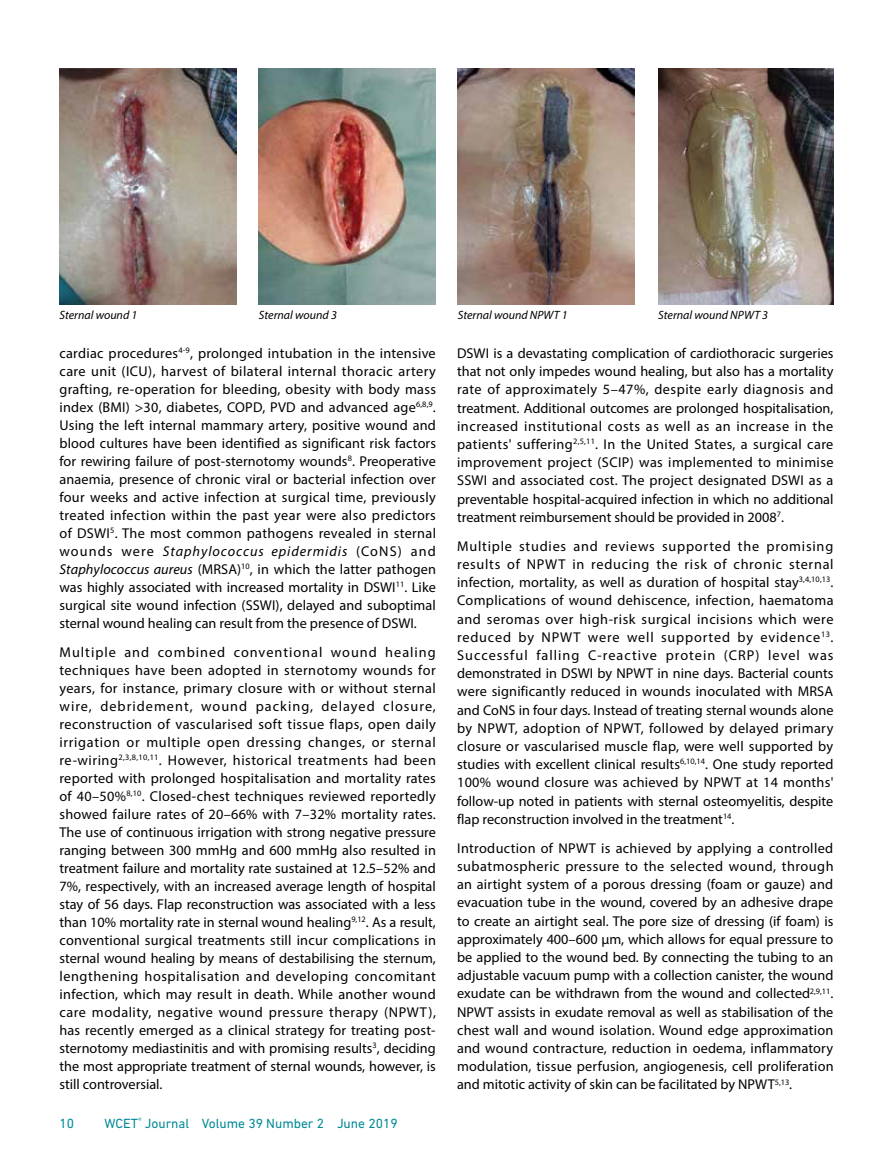
<style>
.page{position:relative;width:893px;height:1149px;background:#fff}
.page>*{position:absolute;margin:0;border:0;box-sizing:border-box;transform-origin:0 0}
.t1{font:14.25px/18px "Myriad Pro";color:#000;text-align:justify}
.t2{font:13.5px "DIN Next LT Pro";color:#008a97}
.t3{font:italic 12px "Myriad Pro";color:#000}
.s1{font-style:italic}
</style>
<div class="page">
<img style="left:60px;top:68px;width:176px;height:236px">
<img style="left:259px;top:68px;width:177px;height:236px">
<img style="left:458px;top:68px;width:176px;height:236px">
<img style="left:658px;top:68px;width:176px;height:236px">
<p class="t3" style="left:60px;top:308px;width:79px">Sternal wound 1</p>
<p class="t3" style="left:259px;top:308px;width:79px">Sternal wound 3</p>
<p class="t3" style="left:458px;top:308px;width:111px">Sternal wound NPWT 1</p>
<p class="t3" style="left:658px;top:308px;width:111px">Sternal wound NPWT 3</p>
<p class="t1" style="left:60px;top:344px;width:378px">cardiac procedures<sup>4-9</sup>, prolonged intubation in the intensive care unit (ICU), harvest of bilateral internal thoracic artery grafting, re-operation for bleeding, obesity with body mass index (BMI) &gt;30, diabetes, COPD, PVD and advanced age<sup>6,8,9</sup>.<br>Using the left internal mammary artery, positive wound and blood cultures have been identified as significant risk factors for rewiring failure of post-sternotomy wounds<sup>8</sup>. Preoperative anaemia, presence of chronic viral or bacterial infection over four weeks and active infection at surgical time, previously treated infection within the past year were also predictors of DSWI<sup>5</sup>. The most common pathogens revealed in sternal wounds were <span class="s1">Staphylococcus epidermidis</span> (CoNS) and <span class="s1">Staphylococcus aureus</span> (MRSA)<sup>10</sup>, in which the latter pathogen was highly associated with increased mortality in DSWI<sup>11</sup>. Like surgical site wound infection (SSWI), delayed and suboptimal sternal wound healing can result from the presence of DSWI.</p>
<p class="t1" style="left:60px;top:642px;width:378px">Multiple and combined conventional wound healing techniques have been adopted in sternotomy wounds for years, for instance, primary closure with or without sternal wire, debridement, wound packing, delayed closure, reconstruction of vascularised soft tissue flaps, open daily irrigation or multiple open dressing changes, or sternal re-wiring<sup>2,3,8,10,11</sup>. However, historical treatments had been reported with prolonged hospitalisation and mortality rates of 40–50%<sup>8,10</sup>. Closed-chest techniques reviewed reportedly showed failure rates of 20–66% with 7–32% mortality rates.<br>The use of continuous irrigation with strong negative pressure ranging between 300 mmHg and 600 mmHg also resulted in treatment failure and mortality rate sustained at 12.5–52% and 7%, respectively, with an increased average length of hospital stay of 56 days. Flap reconstruction was associated with a less than 10% mortality rate in sternal wound healing<sup>9,12</sup>. As a result, conventional surgical treatments still incur complications in sternal wound healing by means of destabilising the sternum, lengthening hospitalisation and developing concomitant infection, which may result in death. While another wound care modality, negative wound pressure therapy (NPWT), has recently emerged as a clinical strategy for treating post&shy;sternotomy mediastinitis and with promising results<sup>3</sup>, deciding the most appropriate treatment of sternal wounds, however, is still controversial.</p>
<p class="t2" style="left:60px;top:1114px;width:16px">10</p>
<p class="t2" style="left:105px;top:1114px;width:295px">WCET<sup>®</sup> Journal Volume 39 Number 2 June 2019</p>
<p class="t1" style="left:457px;top:344px;width:378px">DSWI is a devastating complication of cardiothoracic surgeries that not only impedes wound healing, but also has a mortality rate of approximately 5–47%, despite early diagnosis and treatment. Additional outcomes are prolonged hospitalisation, increased institutional costs as well as an increase in the patients' suffering<sup>2,5,11</sup>. In the United States, a surgical care improvement project (SCIP) was implemented to minimise SSWI and associated cost. The project designated DSWI as a preventable hospital-acquired infection in which no additional treatment reimbursement should be provided in 2008<sup>7</sup>.</p>
<p class="t1" style="left:457px;top:536px;width:378px">Multiple studies and reviews supported the promising results of NPWT in reducing the risk of chronic sternal infection, mortality, as well as duration of hospital stay<sup>3,4,10,13</sup>.<br>Complications of wound dehiscence, infection, haematoma and seromas over high-risk surgical incisions which were reduced by NPWT were well supported by evidence<sup>13</sup>.<br>Successful falling C-reactive protein (CRP) level was demonstrated in DSWI by NPWT in nine days. Bacterial counts were significantly reduced in wounds inoculated with MRSA and CoNS in four days. Instead of treating sternal wounds alone by NPWT, adoption of NPWT, followed by delayed primary closure or vascularised muscle flap, were well supported by studies with excellent clinical results<sup>6,10,14</sup>. One study reported 100% wound closure was achieved by NPWT at 14 months' follow-up noted in patients with sternal osteomyelitis, despite flap reconstruction involved in the treatment<sup>14</sup>.</p>
<p class="t1" style="left:457px;top:838px;width:378px">Introduction of NPWT is achieved by applying a controlled subatmospheric pressure to the selected wound, through an airtight system of a porous dressing (foam or gauze) and evacuation tube in the wound, covered by an adhesive drape to create an airtight seal. The pore size of dressing (if foam) is approximately 400–600 µm, which allows for equal pressure to be applied to the wound bed. By connecting the tubing to an adjustable vacuum pump with a collection canister, the wound exudate can be withdrawn from the wound and collected<sup>2,9,11</sup>.<br>NPWT assists in exudate removal as well as stabilisation of the chest wall and wound isolation. Wound edge approximation and wound contracture, reduction in oedema, inflammatory modulation, tissue perfusion, angiogenesis, cell proliferation and mitotic activity of skin can be facilitated by NPWT<sup>5,13</sup>.</p>
</div>
